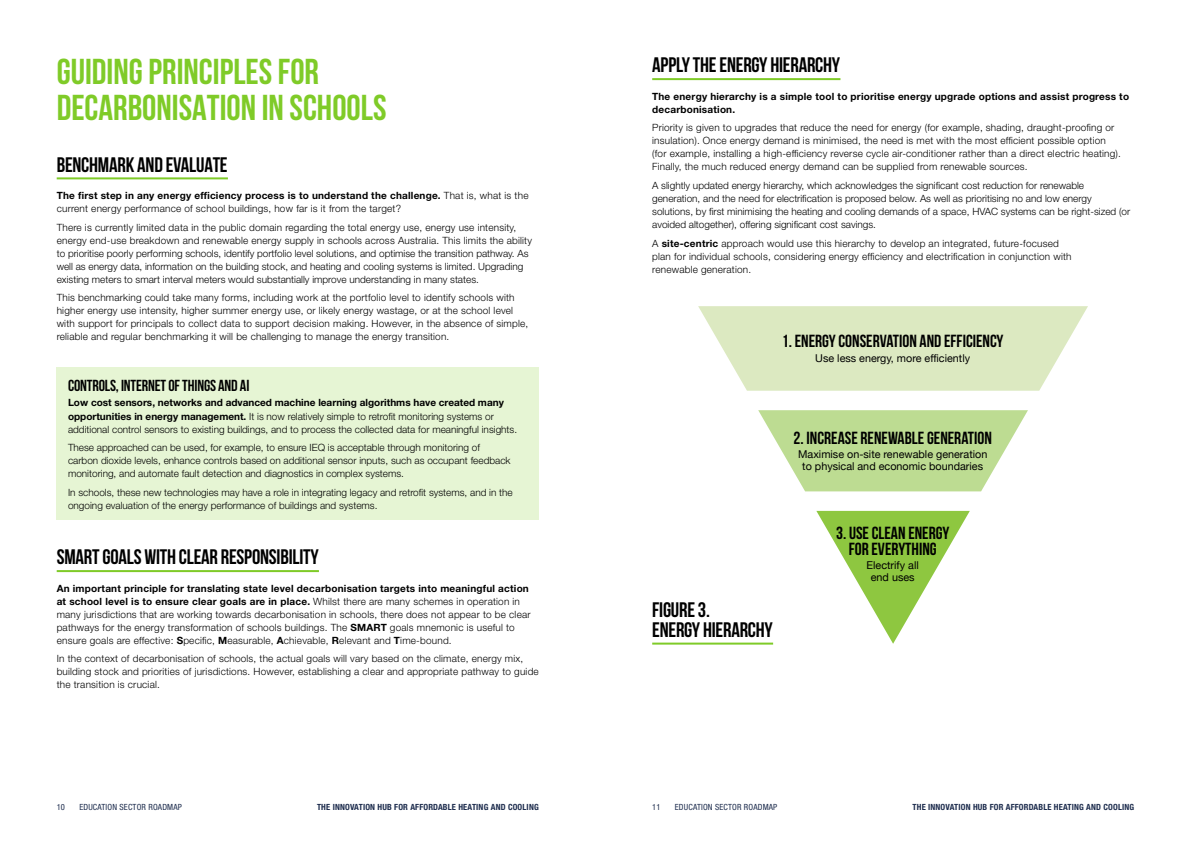
<style>
.page{position:relative;width:1191px;height:842px;background:#fff}
.page>*{position:absolute;margin:0;border:0;box-sizing:border-box;transform-origin:0 0}
.t1{font:700 36px/36px "Bebas Neue";color:#7fcb28}
.t2{font:700 21px/20px "Bebas Neue";letter-spacing:-.01em;color:#000}
.t3{font:700 17.5px/15.6px "Bebas Neue";color:#000;text-align:center}
.t4{font:700 16px "Bebas Neue";letter-spacing:-.01em;color:#000}
.t5{font:10.8px/11.6px "Helvetica Neue";color:#000;text-align:center}
.t6{font:300 10px/13px "Helvetica Neue LT Std";letter-spacing:.02em;color:#000}
.t7{font:300 10px/13px "Helvetica Neue LT Std";color:#000}
.t8{font:700 10px/13px "Helvetica Neue LT Std";letter-spacing:.02em;color:#000}
.t9{font:700 condensed 8.5px "Helvetica Neue LT Std";letter-spacing:.02em;color:#1e2d4e}
.t10{font:condensed 8.5px "Helvetica Neue LT Std";letter-spacing:.02em;color:#1e2d4e}
.s1{font-weight:700}
</style>
<div class="page">
<hr style="left:57px;top:177px;width:171px;height:2px;background:#7fcb28">
<hr style="left:57px;top:570px;width:262px;height:2px;background:#7fcb28">
<div style="left:57px;top:367px;width:482px;height:153px;background:#e6f5d4"></div>
<hr style="left:652px;top:78px;width:188px;height:2px;background:#7fcb28">
<svg style="left:816px;top:511px;width:153px;height:133px"></svg>
<svg style="left:758px;top:410px;width:270px;height:81px"></svg>
<svg style="left:698px;top:306px;width:390px;height:85px;background:#e0ebc9"></svg>
<hr style="left:652px;top:643px;width:121px;height:2px;background:#7fcb28">
<h1 class="t1" style="left:57px;top:53px;width:331px">GUIDING PRINCIPLES FOR<br>DECARBONISATION IN SCHOOLS</h1>
<h2 class="t2" style="left:57px;top:154px;width:172px">BENCHMARK AND EVALUATE</h2>
<p class="t6" style="left:57px;top:189px;width:473px"><span class="s1">The first step in any energy efficiency process is to understand the challenge.</span> That is, what is the current energy performance of school buildings, how far is it from the target?</p>
<p class="t7" style="left:57px;top:220px;width:477px">There is currently limited data in the public domain regarding the total energy use, energy use intensity, energy end-use breakdown and renewable energy supply in schools across Australia. This limits the ability to prioritise poorly performing schools, identify portfolio level solutions, and optimise the transition pathway. As well as energy data, information on the building stock, and heating and cooling systems is limited. Upgrading existing meters to smart interval meters would substantially improve understanding in many states.</p>
<p class="t6" style="left:57px;top:291px;width:473px">This benchmarking could take many forms, including work at the portfolio level to identify schools with higher energy use intensity, higher summer energy use, or likely energy wastage, or at the school level with support for principals to collect data to support decision making. However, in the absence of simple, reliable and regular benchmarking it will be challenging to manage the energy transition.</p>
<h3 class="t4" style="left:68px;top:376px;width:183px">CONTROLS, INTERNET OF THINGS AND AI</h3>
<p class="t7" style="left:68px;top:396px;width:450px"><span class="s1">Low cost sensors, networks and advanced machine learning algorithms have created many opportunities in energy management.</span> It is now relatively simple to retrofit monitoring systems or additional control sensors to existing buildings, and to process the collected data for meaningful insights.</p>
<p class="t7" style="left:68px;top:441px;width:444px">These approached can be used, for example, to ensure IEQ is acceptable through monitoring of carbon dioxide levels, enhance controls based on additional sensor inputs, such as occupant feedback monitoring, and automate fault detection and diagnostics in complex systems.</p>
<p class="t7" style="left:68px;top:486px;width:446px">In schools, these new technologies may have a role in integrating legacy and retrofit systems, and in the ongoing evaluation of the energy performance of buildings and systems.</p>
<h2 class="t2" style="left:57px;top:547px;width:263px">SMART GOALS WITH CLEAR RESPONSIBILITY</h2>
<p class="t6" style="left:57px;top:581px;width:475px"><span class="s1">An important principle for translating state level decarbonisation targets into meaningful action at school level is to ensure clear goals are in place.</span> Whilst there are many schemes in operation in many jurisdictions that are working towards decarbonisation in schools, there does not appear to be clear pathways for the energy transformation of schools buildings. The <span class="s1">SMART</span> goals mnemonic is useful to ensure goals are effective: <span class="s1">S</span>pecific, <span class="s1">M</span>easurable, <span class="s1">A</span>chievable, <span class="s1">R</span>elevant and <span class="s1">T</span>ime-bound.</p>
<p class="t6" style="left:57px;top:652px;width:483px">In the context of decarbonisation of schools, the actual goals will vary based on the climate, energy mix, building stock and priorities of jurisdictions. However, establishing a clear and appropriate pathway to guide the transition is crucial.</p>
<h2 class="t2" style="left:652px;top:55px;width:189px">APPLY THE ENERGY HIERARCHY</h2>
<p class="t8" style="left:652px;top:89px;width:478px">The energy hierarchy is a simple tool to prioritise energy upgrade options and assist progress to decarbonisation.</p>
<p class="t6" style="left:652px;top:121px;width:470px">Priority is given to upgrades that reduce the need for energy (for example, shading, draught-proofing or insulation). Once energy demand is minimised, the need is met with the most efficient possible option (for example, installing a high-efficiency reverse cycle air-conditioner rather than a direct electric heating).<br>Finally, the much reduced energy demand can be supplied from renewable sources.</p>
<p class="t7" style="left:652px;top:179px;width:479px">A slightly updated energy hierarchy, which acknowledges the significant cost reduction for renewable generation, and the need for electrification is proposed below. As well as prioritising no and low energy solutions, by first minimising the heating and cooling demands of a space, HVAC systems can be right-sized (or avoided altogether), offering significant cost savings.</p>
<p class="t6" style="left:652px;top:236px;width:421px">A <span class="s1">site-centric</span> approach would use this hierarchy to develop an integrated, future-focused plan for individual schools, considering energy efficiency and electrification in conjunction with renewable generation.</p>
<h3 class="t3" style="left:782px;top:333px;width:223px">1. ENERGY CONSERVATION AND EFFICIENCY</h3>
<p class="t5" style="left:815px;top:353px;width:156px">Use less energy, more efficiently</p>
<h3 class="t3" style="left:793px;top:430px;width:200px">2. INCREASE RENEWABLE GENERATION</h3>
<p class="t5" style="left:798px;top:449px;width:191px">Maximise on-site renewable generation to physical and economic boundaries</p>
<h2 class="t2" style="left:652px;top:599px;width:122px">FIGURE 3.<br>ENERGY HIERARCHY</h2>
<h3 class="t3" style="left:836px;top:525px;width:115px">3. USE CLEAN ENERGY<br>FOR EVERYTHING</h3>
<p class="t5" style="left:866px;top:560px;width:54px">Electrify all end uses</p>
<p class="t10" style="left:57px;top:802px;width:10px">10</p>
<p class="t10" style="left:79px;top:802px;width:104px">EDUCATION SECTOR ROADMAP</p>
<p class="t9" style="left:317px;top:801px;width:223px">THE INNOVATION HUB FOR AFFORDABLE HEATING AND COOLING</p>
<p class="t10" style="left:652px;top:802px;width:10px">11</p>
<p class="t10" style="left:675px;top:802px;width:104px">EDUCATION SECTOR ROADMAP</p>
<p class="t9" style="left:912px;top:801px;width:223px">THE INNOVATION HUB FOR AFFORDABLE HEATING AND COOLING</p>
</div>
